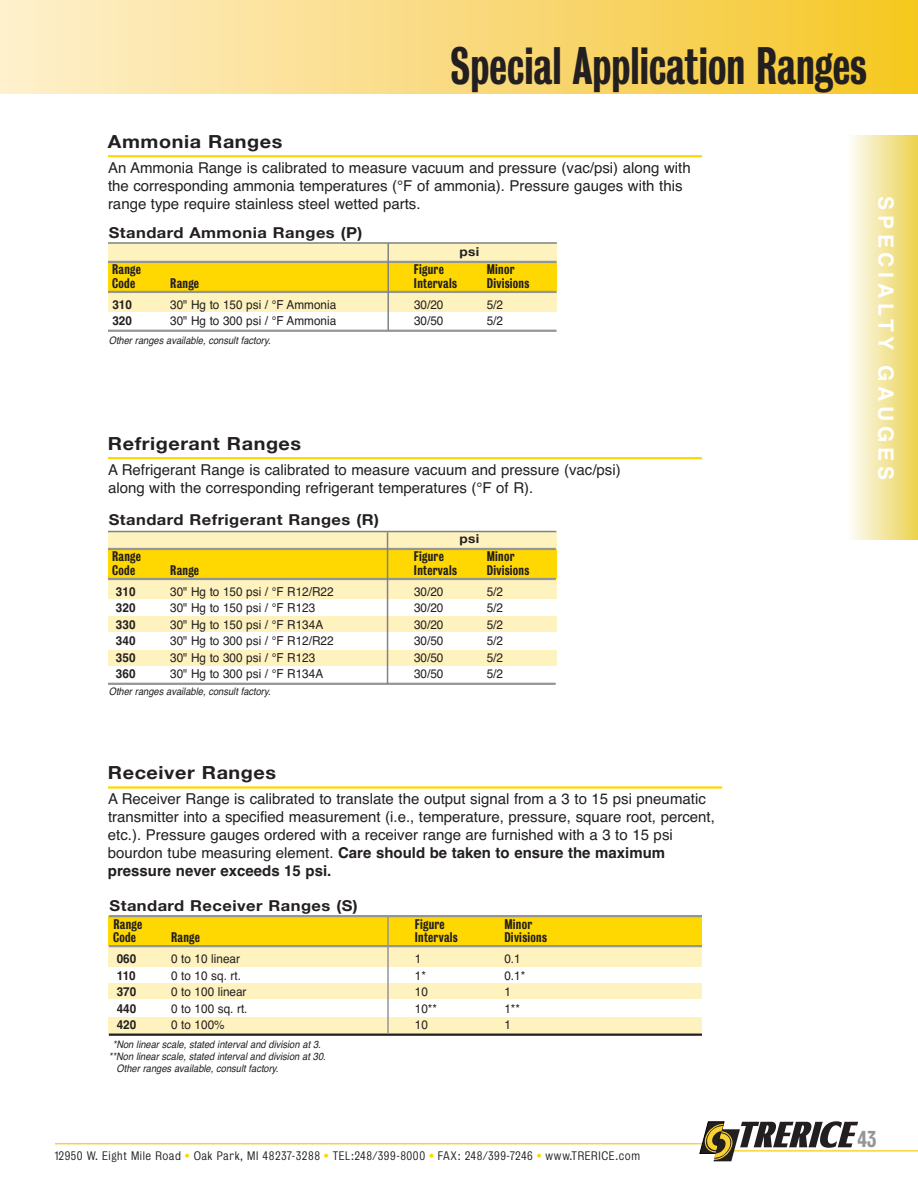
<style>
.page{position:relative;width:918px;height:1188px;background:#fff}
.page>*{position:absolute;margin:0;border:0;box-sizing:border-box;transform-origin:0 0}
.t1{font:48px "Grot Three Five";color:#231f20;scale:.9 1}
.t2{font:700 21px "Helvetica";letter-spacing:.22em;color:#fff}
.t3{font:21px "Grot Three Five";color:#939598}
.t4{font:700 18px "Helvetica Neue";letter-spacing:.03em;color:#231f20;scale:1.1 1}
.t5{font:15px/18px "Helvetica";color:#231f20}
.t6{font:700 15px "Helvetica Neue";letter-spacing:.03em;color:#231f20;scale:1.1 1}
.t7{font:12.75px "Grot Three Five";letter-spacing:.02em;color:#231f20}
.t8{font:12.3px "Helvetica";color:#231f20;scale:.95 1}
.t9{font:700 12.3px "Helvetica";color:#231f20;scale:.95 1}
.t10{font:700 12.3px "Helvetica Neue";letter-spacing:.03em;color:#231f20;scale:1.1 1}
.t11{font:11.25px "Grot Five One";letter-spacing:.05em;color:#231f20}
.t12{font:italic 10.35px "Helvetica";color:#231f20;scale:.9 1}
.s1{font-weight:700}
.s2{color:#ffd801}
</style>
<div class="page">
<div style="left:108px;top:243px;width:449px;height:20px;background:#fef2be"></div>
<div style="left:108px;top:531px;width:448px;height:18px;background:#fef2be"></div>
<div style="left:108px;top:262px;width:449px;height:29px;background:#ffd801"></div>
<div style="left:108px;top:292px;width:449px;height:20px;background:#fef2be"></div>
<div style="left:108px;top:549px;width:448px;height:30px;background:#ffd801"></div>
<div style="left:108px;top:617px;width:448px;height:15px;background:#fef2be"></div>
<div style="left:108px;top:580px;width:448px;height:19px;background:#fef2be"></div>
<div style="left:108px;top:650px;width:448px;height:16px;background:#fef2be"></div>
<div style="left:108px;top:916px;width:594px;height:30px;background:#ffd801"></div>
<div style="left:108px;top:983px;width:594px;height:16px;background:#fef2be"></div>
<div style="left:108px;top:947px;width:594px;height:20px;background:#fef2be"></div>
<div style="left:108px;top:1017px;width:594px;height:17px;background:#fef2be"></div>
<hr style="left:108px;top:457px;width:594px;height:2px;background:#ffd801">
<hr style="left:108px;top:548px;width:448px;height:2px;background:#939598">
<hr style="left:108px;top:578px;width:448px;height:2px;background:#939598">
<hr style="left:108px;top:683px;width:448px;height:2px;background:#939598">
<hr style="left:387px;top:532px;width:1px;height:152px;background:#808285">
<hr style="left:108px;top:261px;width:449px;height:2px;background:#939598">
<hr style="left:108px;top:291px;width:449px;height:2px;background:#939598">
<hr style="left:108px;top:330px;width:449px;height:2px;background:#939598">
<hr style="left:108px;top:786px;width:614px;height:3px;background:#ffd801">
<hr style="left:109px;top:915px;width:593px;height:2px;background:#939598">
<hr style="left:109px;top:945px;width:593px;height:2px;background:#939598">
<hr style="left:109px;top:1034px;width:593px;height:2px;background:#231f20">
<hr style="left:387px;top:917px;width:2px;height:117px;background:#939598">
<div style="left:0;top:0;width:918px;height:93px;background:linear-gradient(to right,#feefd0,#f5c728)"></div>
<div style="left:848px;top:135px;width:70px;height:405px;background:linear-gradient(to right,#fdfdfb,#ebd24f)"></div>
<hr style="left:108px;top:155px;width:594px;height:2px;background:#ffd801">
<hr style="left:387px;top:243px;width:2px;height:87px;background:#808285">
<hr style="left:108px;top:531px;width:448px;height:1px;background:#808285">
<hr style="left:108px;top:242px;width:449px;height:2px;background:#808285">
<hr style="left:719px;top:1150px;width:199px;height:2px;background:#f9d232">
<svg style="left:55px;top:1121px;width:803px;height:40px"></svg>
<h1 class="t1" style="left:450px;top:39px;width:464px">Special Application Ranges</h1>
<p class="t4" style="left:108px;top:130px;width:160px">Ammonia Ranges</p>
<p class="t5" style="left:108px;top:159px;width:584px">An Ammonia Range is calibrated to measure vacuum and pressure (vac/psi) along with the corresponding ammonia temperatures (°F of ammonia). Pressure gauges with this range type require stainless steel wetted parts.</p>
<p class="t6" style="left:109px;top:224px;width:232px">Standard Ammonia Ranges (P)</p>
<p class="t10" style="left:460px;top:244px;width:20px">psi</p>
<p class="t7" style="left:112px;top:262px;width:30px">Range</p>
<p class="t7" style="left:414px;top:262px;width:31px">Figure</p>
<p class="t7" style="left:487px;top:262px;width:29px">Minor</p>
<p class="t7" style="left:112px;top:276px;width:24px">Code</p>
<p class="t7" style="left:170px;top:276px;width:30px">Range</p>
<p class="t7" style="left:414px;top:276px;width:44px">Intervals</p>
<p class="t7" style="left:487px;top:276px;width:44px">Divisions</p>
<p class="t9" style="left:112px;top:297px;width:22px">310</p>
<p class="t8" style="left:170px;top:297px;width:176px">30" Hg to 150 psi / °F Ammonia</p>
<p class="t8" style="left:414px;top:297px;width:32px">30/20</p>
<p class="t8" style="left:487px;top:297px;width:19px">5/2</p>
<p class="t9" style="left:112px;top:314px;width:22px">320</p>
<p class="t8" style="left:170px;top:314px;width:176px">30" Hg to 300 psi / °F Ammonia</p>
<p class="t8" style="left:414px;top:314px;width:32px">30/50</p>
<p class="t8" style="left:487px;top:314px;width:19px">5/2</p>
<p class="t12" style="left:109px;top:334px;width:181px">Other ranges available, consult factory.</p>
<p class="t4" style="left:108px;top:432px;width:177px">Refrigerant Ranges</p>
<p class="t5" style="left:108px;top:461px;width:514px">A Refrigerant Range is calibrated to measure vacuum and pressure (vac/psi) along with the corresponding refrigerant temperatures (°F of R).</p>
<p class="t6" style="left:109px;top:511px;width:247px">Standard Refrigerant Ranges (R)</p>
<p class="t10" style="left:460px;top:531px;width:20px">psi</p>
<p class="t7" style="left:112px;top:549px;width:30px">Range</p>
<p class="t7" style="left:414px;top:549px;width:31px">Figure</p>
<p class="t7" style="left:487px;top:549px;width:29px">Minor</p>
<p class="t7" style="left:112px;top:563px;width:24px">Code</p>
<p class="t7" style="left:170px;top:563px;width:30px">Range</p>
<p class="t7" style="left:414px;top:563px;width:44px">Intervals</p>
<p class="t7" style="left:487px;top:563px;width:44px">Divisions</p>
<p class="t9" style="left:116px;top:584px;width:22px">310</p>
<p class="t8" style="left:170px;top:584px;width:174px">30" Hg to 150 psi / °F R12/R22</p>
<p class="t8" style="left:414px;top:584px;width:32px">30/20</p>
<p class="t8" style="left:487px;top:584px;width:19px">5/2</p>
<p class="t9" style="left:116px;top:601px;width:22px">320</p>
<p class="t8" style="left:170px;top:601px;width:154px">30" Hg to 150 psi / °F R123</p>
<p class="t8" style="left:414px;top:601px;width:32px">30/20</p>
<p class="t8" style="left:487px;top:601px;width:19px">5/2</p>
<p class="t9" style="left:116px;top:617px;width:22px">330</p>
<p class="t8" style="left:170px;top:617px;width:163px">30" Hg to 150 psi / °F R134A</p>
<p class="t8" style="left:414px;top:617px;width:32px">30/20</p>
<p class="t8" style="left:487px;top:617px;width:19px">5/2</p>
<p class="t9" style="left:116px;top:634px;width:22px">340</p>
<p class="t8" style="left:170px;top:634px;width:174px">30" Hg to 300 psi / °F R12/R22</p>
<p class="t8" style="left:414px;top:634px;width:32px">30/50</p>
<p class="t8" style="left:487px;top:634px;width:19px">5/2</p>
<p class="t9" style="left:116px;top:650px;width:22px">350</p>
<p class="t8" style="left:170px;top:650px;width:154px">30" Hg to 300 psi / °F R123</p>
<p class="t8" style="left:414px;top:650px;width:32px">30/50</p>
<p class="t8" style="left:487px;top:650px;width:19px">5/2</p>
<p class="t9" style="left:116px;top:667px;width:22px">360</p>
<p class="t8" style="left:170px;top:667px;width:163px">30" Hg to 300 psi / °F R134A</p>
<p class="t8" style="left:414px;top:667px;width:32px">30/50</p>
<p class="t8" style="left:487px;top:667px;width:19px">5/2</p>
<p class="t12" style="left:109px;top:685px;width:181px">Other ranges available, consult factory.</p>
<h2 class="t2" style="left:898px;top:196px;width:285px;rotate:90deg">SPECIALTY GAUGES</h2>
<p class="t4" style="left:108px;top:761px;width:154px">Receiver Ranges</p>
<p class="t5" style="left:108px;top:790px;width:608px">A Receiver Range is calibrated to translate the output signal from a 3 to 15 psi pneumatic transmitter into a specified measurement (i.e., temperature, pressure, square root, percent, etc.). Pressure gauges ordered with a receiver range are furnished with a 3 to 15 psi bourdon tube measuring element. <span class="s1">Care should be taken to ensure the maximum pressure never exceeds 15 psi.</span></p>
<p class="t6" style="left:110px;top:896px;width:227px">Standard Receiver Ranges (S)</p>
<p class="t7" style="left:114px;top:917px;width:30px">Range</p>
<p class="t7" style="left:415px;top:917px;width:31px">Figure</p>
<p class="t7" style="left:504px;top:917px;width:29px">Minor</p>
<p class="t7" style="left:113px;top:930px;width:24px">Code</p>
<p class="t7" style="left:171px;top:930px;width:30px">Range</p>
<p class="t7" style="left:415px;top:930px;width:44px">Intervals</p>
<p class="t7" style="left:504px;top:930px;width:44px">Divisions</p>
<p class="t9" style="left:117px;top:952px;width:22px">060</p>
<p class="t8" style="left:171px;top:952px;width:74px">0 to 10 linear</p>
<p class="t8" style="left:415px;top:952px;width:8px">1</p>
<p class="t8" style="left:504px;top:952px;width:19px">0.1</p>
<p class="t9" style="left:117px;top:968px;width:21px">110</p>
<p class="t8" style="left:171px;top:968px;width:75px">0 to 10 sq. rt.</p>
<p class="t8" style="left:415px;top:968px;width:13px">1*</p>
<p class="t8" style="left:504px;top:968px;width:24px">0.1*</p>
<p class="t9" style="left:117px;top:985px;width:22px">370</p>
<p class="t8" style="left:171px;top:985px;width:81px">0 to 100 linear</p>
<p class="t8" style="left:415px;top:985px;width:15px">10</p>
<p class="t8" style="left:504px;top:985px;width:8px">1</p>
<p class="t9" style="left:117px;top:1001px;width:22px">440</p>
<p class="t8" style="left:171px;top:1001px;width:82px">0 to 100 sq. rt.</p>
<p class="t8" style="left:415px;top:1001px;width:25px">10**</p>
<p class="t8" style="left:504px;top:1001px;width:18px">1**</p>
<p class="t9" style="left:117px;top:1018px;width:22px">420</p>
<p class="t8" style="left:171px;top:1018px;width:58px">0 to 100%</p>
<p class="t8" style="left:415px;top:1018px;width:15px">10</p>
<p class="t8" style="left:504px;top:1018px;width:8px">1</p>
<p class="t12" style="left:113px;top:1038px;width:233px">*Non linear scale, stated interval and division at 3.</p>
<p class="t12" style="left:109px;top:1050px;width:243px">**Non linear scale, stated interval and division at 30.</p>
<p class="t12" style="left:117px;top:1062px;width:181px">Other ranges available, consult factory.</p>
<p class="t11" style="left:55px;top:1150px;width:587px">12950 W. Eight Mile Road <span class="s2">•</span> Oak Park, MI 48237-3288 <span class="s2">•</span> TEL:248/399-8000 <span class="s2">•</span> FAX: 248/399-7246 <span class="s2">•</span> www.TRERICE.com</p>
<h2 class="t3" style="left:857px;top:1127px;width:21px">43</h2>
</div>
